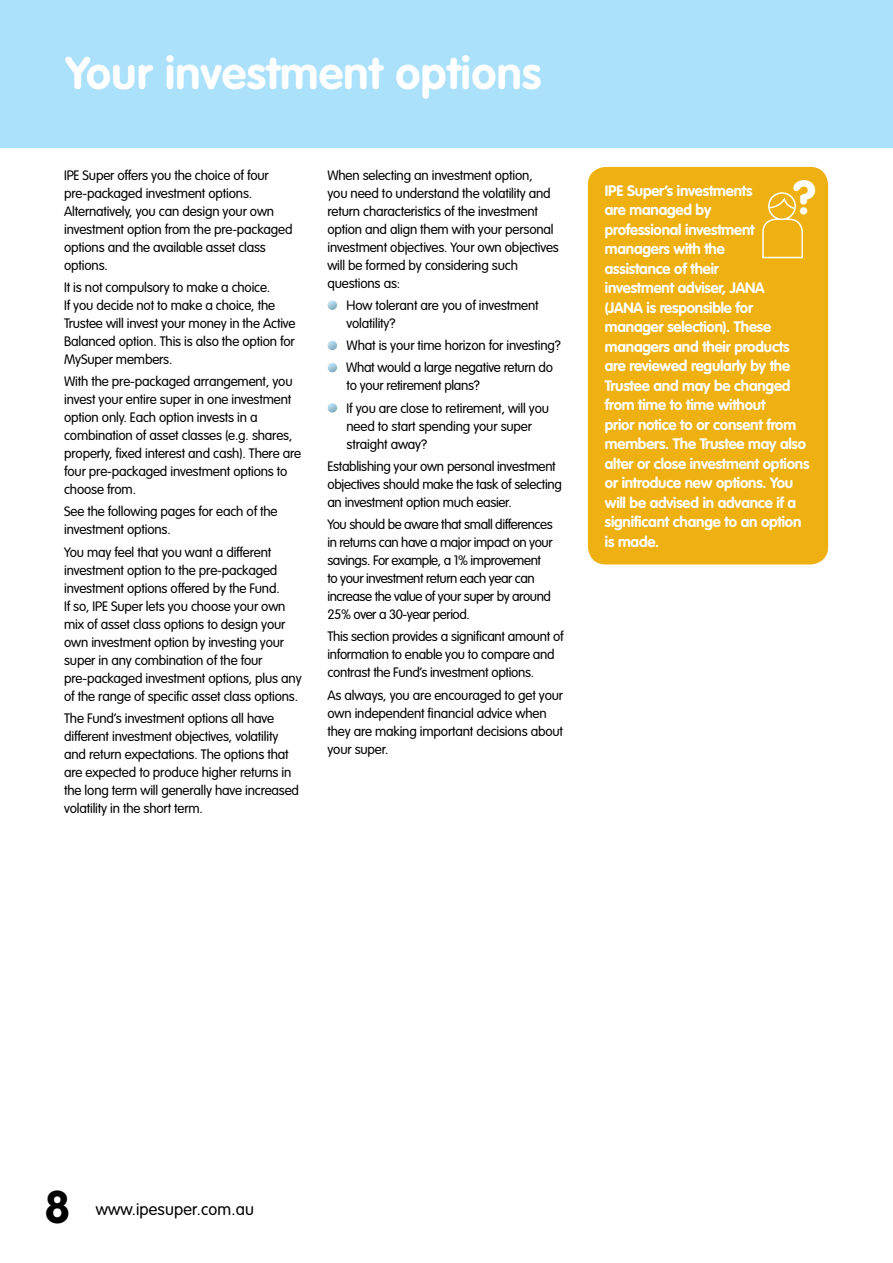
<style>
.page{position:relative;width:893px;height:1263px;background:#fff}
.page>*{position:absolute;margin:0;border:0;box-sizing:border-box;transform-origin:0 0}
.t1{font:700 46.95px "VAG Rounded";color:#fff}
.t2{font:700 45px "VAG Rounded";letter-spacing:.01em;color:#fff}
.t3{font:700 45px "VAG Rounded";color:#000}
.t4{font:300 16.5px "VAG Rounded";letter-spacing:.01em;color:#000}
.t5{font:700 15px/19.5px "VAG Rounded";letter-spacing:-.015em;color:#fff}
.t6{font:300 13.5px/18px "VAG Rounded";letter-spacing:-.015em;color:#000}
.t7{font:300 13.5px/18px "VAG Rounded";letter-spacing:-.035em;color:#000}
</style>
<div class="page">
<div style="left:0;top:0;width:893px;height:147px;background:#abe1fa"></div>
<div style="left:327px;top:299px;width:12px;height:12px;background:#000;opacity:.75"></div>
<div style="left:327px;top:339px;width:12px;height:12px;background:#000;opacity:.75"></div>
<div style="left:327px;top:361px;width:12px;height:12px;background:#000;opacity:.75"></div>
<div style="left:327px;top:401px;width:12px;height:12px;background:#000;opacity:.75"></div>
<div style="left:588px;top:167px;width:240px;height:397px;background:#eeb111;border-radius:18px"></div>
<svg style="left:762px;top:218px;width:41px;height:41px"></svg>
<svg style="left:769px;top:193px;width:26px;height:26px"></svg>
<div style="left:768px;top:192px;width:28px;height:28px;border:2px solid #fff;border-radius:50%"></div>
<svg style="left:768px;top:199px;width:28px;height:11px"></svg>
<h2 class="t2" style="left:66px;top:47px;width:477px">Your investment options</h2>
<p class="t6" style="left:64px;top:166px;width:230px">IPE Super offers you the choice of four pre-packaged investment options.<br>Alternatively, you can design your own investment option from the pre-packaged options and the available asset class options.</p>
<p class="t6" style="left:64px;top:278px;width:233px">It is not compulsory to make a choice.<br>If you decide not to make a choice, the Trustee will invest your money in the Active Balanced option. This is also the option for MySuper members.</p>
<p class="t6" style="left:64px;top:372px;width:239px">With the pre-packaged arrangement, you invest your entire super in one investment option only. Each option invests in a combination of asset classes (e.g. shares, property, fixed interest and cash). There are four pre-packaged investment options to choose from.</p>
<p class="t6" style="left:64px;top:503px;width:215px">See the following pages for each of the investment options.</p>
<p class="t6" style="left:64px;top:543px;width:239px">You may feel that you want a different investment option to the pre-packaged investment options offered by the Fund.<br>If so, IPE Super lets you choose your own mix of asset class options to design your own investment option by investing your super in any combination of the four pre-packaged investment options, plus any of the range of specific asset class options.</p>
<p class="t6" style="left:64px;top:709px;width:236px">The Fund’s investment options all have different investment objectives, volatility and return expectations. The options that are expected to produce higher returns in the long term will generally have increased volatility in the short term.</p>
<p class="t6" style="left:327px;top:166px;width:233px">When selecting an investment option,<br>you need to understand the volatility and return characteristics of the investment option and align them with your personal investment objectives. Your own objectives will be formed by considering such questions as:</p>
<p class="t6" style="left:347px;top:296px;width:194px">How tolerant are you of investment volatility?</p>
<p class="t6" style="left:346px;top:334px;width:216px;line-height:22.2px">What is your time horizon for investing?<br>What would a large negative return do</p>
<p class="t6" style="left:347px;top:375px;width:204px;line-height:22.2px">to your retirement plans?<br>If you are close to retirement, will you</p>
<p class="t6" style="left:347px;top:417px;width:187px">need to start spending your super straight away?</p>
<p class="t6" style="left:327px;top:457px;width:236px">Establishing your own personal investment objectives should make the task of selecting an investment option much easier.</p>
<p class="t7" style="left:327px;top:515px;width:227px">You should be aware that small differences in returns can have a major impact on your savings. For example, a 1% improvement to your investment return each year can increase the value of your super by around 25% over a 30-year period.</p>
<p class="t6" style="left:327px;top:628px;width:238px">This section provides a significant amount of information to enable you to compare and contrast the Fund’s investment options.</p>
<p class="t6" style="left:327px;top:686px;width:237px">As always, you are encouraged to get your own independent financial advice when they are making important decisions about your super.</p>
<h1 class="t1" style="left:793px;top:170px;width:24px">?</h1>
<p class="t5" style="left:605px;top:180px;width:206px">IPE Super’s investments<br>are managed by<br>professional investment managers with the<br>assistance of their<br>investment adviser, JANA<br>(JANA is responsible for manager selection). These managers and their products are reviewed regularly by the<br>Trustee and may be changed from time to time without<br>prior notice to or consent from members. The Trustee may also alter or close investment options or introduce new options. You will be advised in advance if a significant change to an option is made.</p>
<h2 class="t3" style="left:45px;top:1180px;width:27px">8</h2>
<p class="t4" style="left:96px;top:1199px;width:160px">www.ipesuper.com.au</p>
</div>
